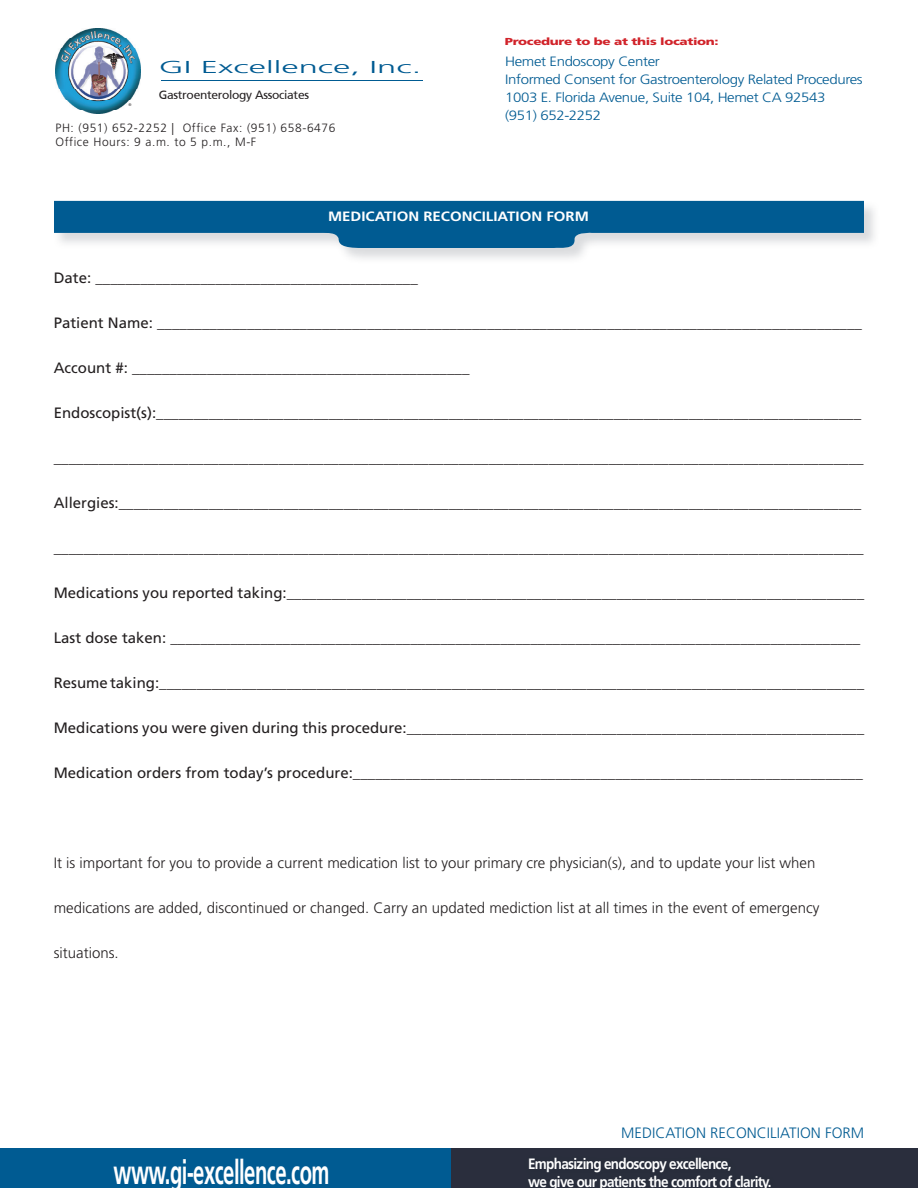
<style>
.page{position:relative;width:918px;height:1188px;background:#fff}
.page>*{position:absolute;margin:0;border:0;box-sizing:border-box;transform-origin:0 0}
.t1{font:700 33.75px "Frutiger LT Std";letter-spacing:-.025em;color:#fff;scale:.6 1}
.t2{font:300 17.25px "Frutiger LT Std";color:#005b92;scale:2 1}
.t3{font:15px "Frutiger LT Std";color:#231f20}
.t4{font:300 15px "Frutiger LT Std";color:#231f20}
.t5{font:700 15px "Frutiger LT Std";letter-spacing:-.05em;color:#fff;scale:.9 1}
.t6{font:300 15px "Frutiger LT Std";color:#005b92}
.t7{font:300 13.5px/18px "Frutiger LT Std";letter-spacing:-.025em;color:#005b92;scale:1.11 1}
.t8{font:700 13.5px "Frutiger LT Std";color:#fff;scale:1.11 1}
.t9{font:300 12px/14.4px "Frutiger LT Std";letter-spacing:.05em;color:#231f20}
.t10{font:12px "Frutiger SAIN Rmv 1 Roman";letter-spacing:-.025em;color:#231f20}
.t11{font:900 10.2px "Frutiger LT Std";letter-spacing:-.025em;color:#d1232a;scale:1.33 1}
.t12{font:300 3.9px "Frutiger LT Std";color:#231f20}
.s1{font-weight:400}
</style>
<div class="page">
<svg style="left:54px;top:201px;width:810px;height:49px;background:#3d80a9"></svg>
<img style="left:55px;top:28px;width:86px;height:86px">
<hr style="left:161px;top:80px;width:262px;height:1px;background:#005b92">
<div style="left:0;top:1149px;width:452px;height:39px;background:#005b92"></div>
<div style="left:452px;top:1149px;width:466px;height:39px;background:#2a2e3d"></div>
<p class="t2" style="left:159px;top:57px;width:133px">GI Excellence, Inc.</p>
<p class="t12" style="left:128px;top:103px;width:5px">®</p>
<p class="t10" style="left:159px;top:87px;width:152px">Gastroenterology Associates</p>
<p class="t9" style="left:55px;top:121px;width:282px">PH: (951) 652-2252 | Office Fax: (951) 658-6476<br>Office Hours: 9 a.m. to 5 p.m., M-F</p>
<p class="t11" style="left:505px;top:35px;width:162px">Procedure to be at this location:</p>
<p class="t7" style="left:505px;top:53px;width:324px">Hemet Endoscopy Center<br>Informed Consent for Gastroenterology Related Procedures 1003 E. Florida Avenue, Suite 104, Hemet CA 92543<br>(951) 652-2252</p>
<p class="t8" style="left:328px;top:208px;width:237px">MEDICATION RECONCILIATION FORM</p>
<p class="t3" style="left:54px;top:269px;width:366px">Date: ___________________________________________</p>
<p class="t3" style="left:54px;top:314px;width:810px">Patient Name: ______________________________________________________________________________________________</p>
<p class="t3" style="left:54px;top:359px;width:417px">Account #: _____________________________________________</p>
<p class="t3" style="left:54px;top:404px;width:809px">Endoscopist(s):______________________________________________________________________________________________</p>
<p class="t3" style="left:54px;top:449px;width:811px">____________________________________________________________________________________________________________</p>
<p class="t3" style="left:54px;top:494px;width:809px">Allergies:___________________________________________________________________________________________________</p>
<p class="t3" style="left:54px;top:539px;width:811px">____________________________________________________________________________________________________________</p>
<p class="t3" style="left:54px;top:584px;width:812px">Medications you reported taking:_____________________________________________________________________________</p>
<p class="t3" style="left:54px;top:629px;width:808px">Last dose taken: ____________________________________________________________________________________________</p>
<p class="t4" style="left:54px;top:675px;width:812px"><span class="s1">Resume taking:</span>______________________________________________________________________________________________</p>
<p class="t4" style="left:54px;top:720px;width:812px"><span class="s1">Medications you were given during this procedure:</span>_____________________________________________________________</p>
<p class="t4" style="left:54px;top:765px;width:811px"><span class="s1">Medication orders from today’s procedure:</span>____________________________________________________________________</p>
<p class="t4" style="left:54px;top:855px;width:763px">It is important for you to provide a current medication list to your primary cre physician(s), and to update your list when</p>
<p class="t4" style="left:54px;top:900px;width:767px">medications are added, discontinued or changed. Carry an updated mediction list at all times in the event of emergency</p>
<p class="t4" style="left:54px;top:945px;width:67px">situations.</p>
<h1 class="t1" style="left:114px;top:1152px;width:362px">www.gi-excellence.com</h1>
<p class="t6" style="left:621px;top:1125px;width:244px">MEDICATION RECONCILIATION FORM</p>
<p class="t5" style="left:528px;top:1155px;width:228px">Emphasizing endoscopy excellence,</p>
<p class="t5" style="left:528px;top:1173px;width:272px">we give our patients the comfort of clarity.</p>
</div>
